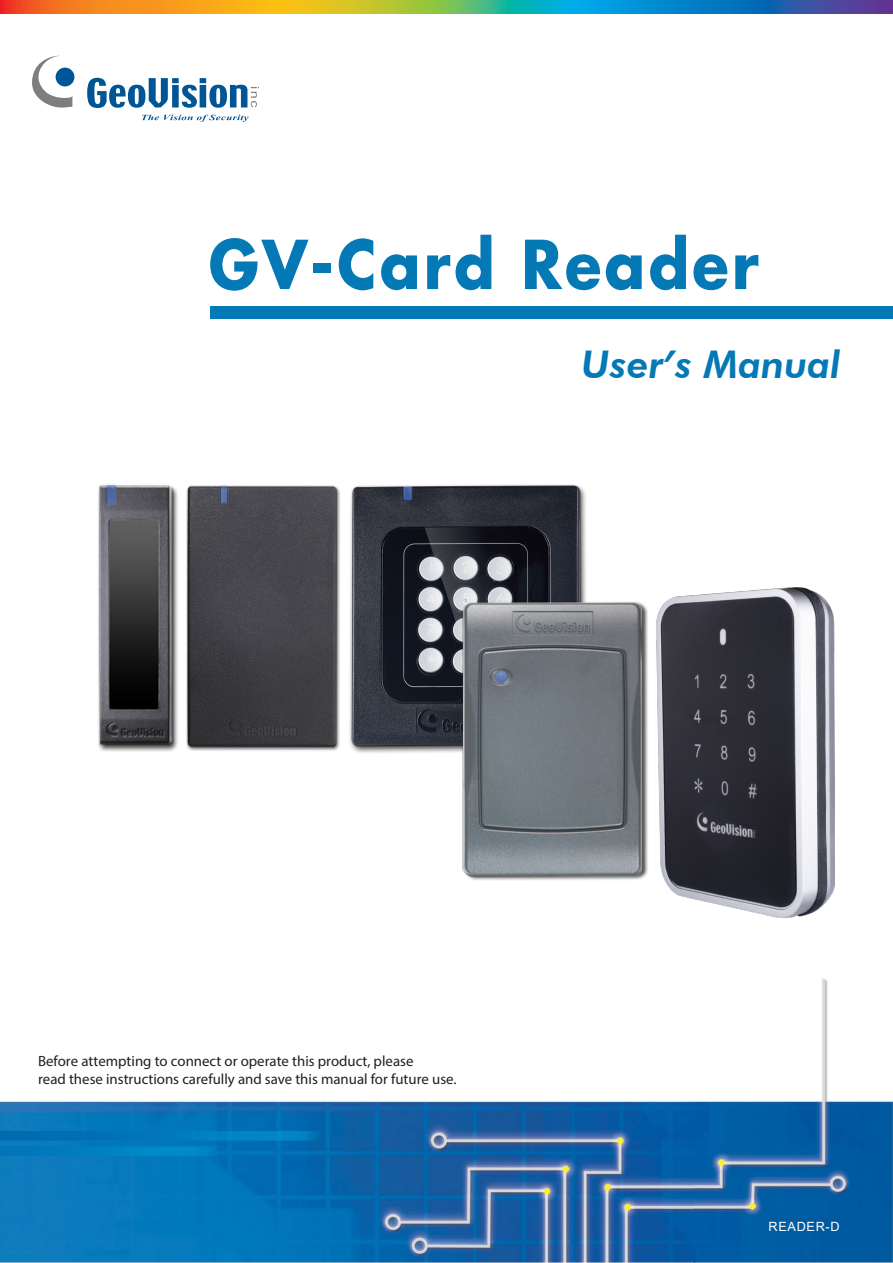
<style>
.page{position:relative;width:893px;height:1263px;background:#fff}
.page>*{position:absolute;margin:0;border:0;box-sizing:border-box;transform-origin:0 0}
.t1{font:700 65.55px "Futura Std";letter-spacing:.05em;color:#0578b6;scale:.91 1}
.t2{font:italic 800 38.25px "Futura BT";color:#0578b6}
.t3{font:14.85px/17.9px "Myriad Pro";color:#231f20}
.t4{font:12.75px "Arial";letter-spacing:.05em;color:#fff}
.s1{font-style:inherit}
</style>
<div class="page">
<img style="left:0;top:978px;width:893px;height:285px">
<svg style="left:0;top:0;width:893px;height:14px;background:#81926b"></svg>
<div style="left:210px;top:307px;width:683px;height:12px;background:#0578b6"></div>
<svg style="left:32px;top:56px;width:41px;height:52px"></svg>
<div style="left:56px;top:68px;width:18px;height:18px;background:#005596;border-radius:50%"></div>
<svg style="left:87px;top:78px;width:172px;height:30px"></svg>
<svg style="left:142px;top:115px;width:107px;height:7px"></svg>
<img style="left:211px;top:485px;width:100px;height:266px">
<img style="left:98px;top:484px;width:113px;height:268px">
<img style="left:311px;top:484px;width:275px;height:269px">
<img style="left:420px;top:569px;width:237px;height:311px">
<img style="left:657px;top:588px;width:178px;height:329px">
<h1 class="t1" style="left:209px;top:221px;width:606px">GV-Card Reader</h1>
<h2 class="t2" style="left:582px;top:341px;width:261px">User’s Manual</h2>
<p class="t3" style="left:38px;top:1052px;width:420px">Before attempting to connect or operate this product, please<br>read these instructions carefully and save this manual for future use.</p>
<p class="t4" style="left:768px;top:1218px;width:72px">READER-<span class="s1">D</span></p>
</div>
